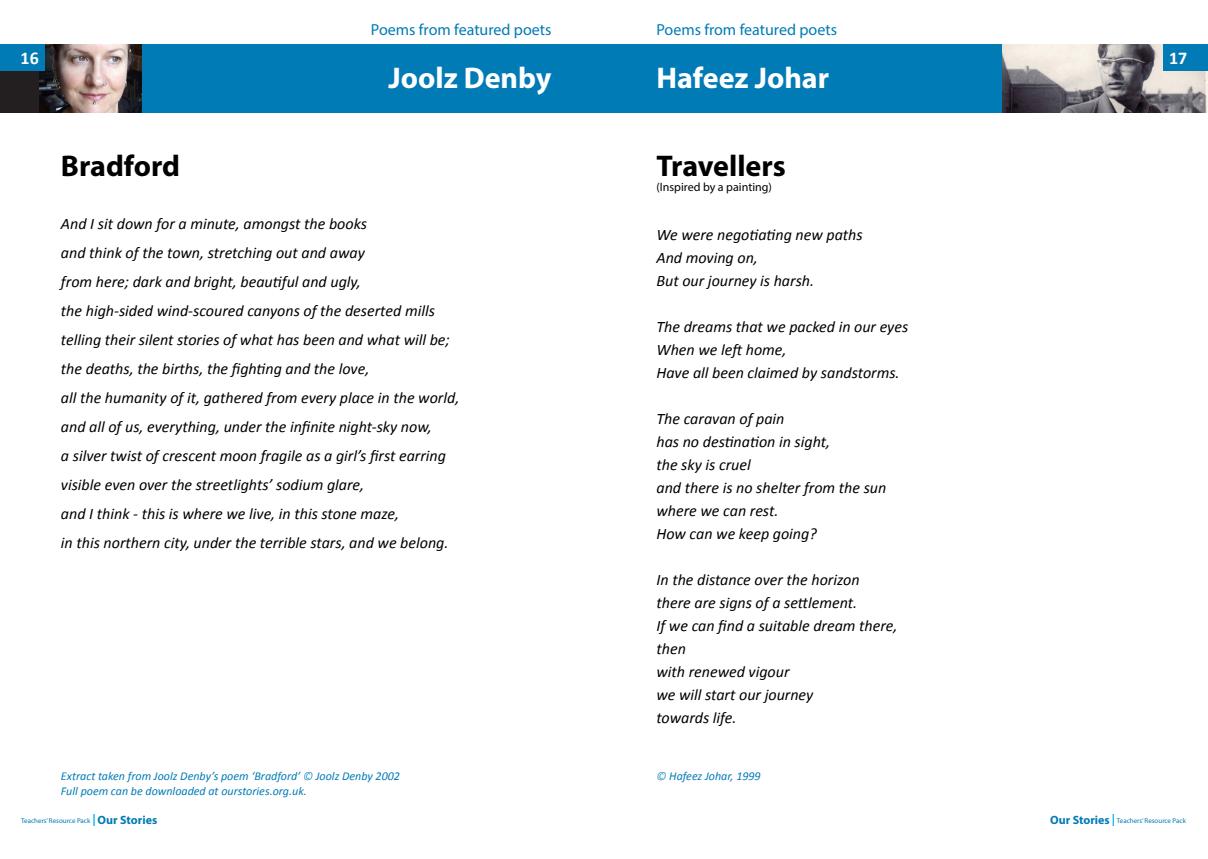
<style>
.page{position:relative;width:1208px;height:859px;background:#fff}
.page>*{position:absolute;margin:0;border:0;box-sizing:border-box;transform-origin:0 0}
.t1{font:700 30px "Myriad Pro";color:#fff}
.t2{font:700 30px "Myriad Pro";color:#000}
.t3{font:700 18px "Calibri";color:#fff}
.t4{font:italic 16px "Calibri";color:#000}
.t5{font:16px "Myriad Pro";color:#007bb5}
.t6{font:italic 12px "Calibri";color:#007bb5}
.t7{font:12px "Myriad Pro";color:#000}
.t8{font:7px "Myriad Pro";color:#007bb5}
.s1{font-weight:300}
.s2{font-weight:700;font-size:12px;color:#00aeef}
.s3{font-weight:700;font-size:12px}
</style>
<div class="page">
<div style="left:604px;top:45px;width:455px;height:68px;background:#007bb5"></div>
<img style="left:1002px;top:45px;width:206px;height:68px">
<div style="left:0;top:45px;width:612px;height:68px;background:#007bb5"></div>
<div style="left:0;top:71px;width:40px;height:42px;background:#231f20"></div>
<img style="left:40px;top:45px;width:101px;height:68px">
<div style="left:0;top:45px;width:45px;height:26px;background:#007bb5"></div>
<div style="left:1163px;top:45px;width:45px;height:26px;background:#007bb5"></div>
<p class="t5" style="left:371px;top:19px;width:182px">Poems from featured poets</p>
<p class="t5" style="left:656px;top:19px;width:182px">Poems from featured poets</p>
<p class="t3" style="left:21px;top:45px;width:20px">16</p>
<p class="t3" style="left:1169px;top:45px;width:20px">17</p>
<p class="t1" style="left:388px;top:58px;width:165px">Joolz Denby</p>
<p class="t1" style="left:656px;top:58px;width:174px">Hafeez Johar</p>
<p class="t2" style="left:61px;top:147px;width:121px">Bradford</p>
<p class="t4" style="left:61px;top:212px;width:307px">And I sit down for a minute, amongst the books</p>
<p class="t4" style="left:61px;top:241px;width:305px">and think of the town, stretching out and away</p>
<p class="t4" style="left:61px;top:270px;width:301px">from here; dark and bright, beautiful and ugly,</p>
<p class="t4" style="left:61px;top:299px;width:375px">the high-sided wind-scoured canyons of the deserted mills</p>
<p class="t4" style="left:61px;top:328px;width:390px">telling their silent stories of what has been and what will be;</p>
<p class="t4" style="left:61px;top:357px;width:310px">the deaths, the births, the fighting and the love,</p>
<p class="t4" style="left:61px;top:386px;width:400px">all the humanity of it, gathered from every place in the world,</p>
<p class="t4" style="left:61px;top:415px;width:372px">and all of us, everything, under the infinite night-sky now,</p>
<p class="t4" style="left:61px;top:444px;width:386px">a silver twist of crescent moon fragile as a girl’s first earring</p>
<p class="t4" style="left:61px;top:473px;width:305px">visible even over the streetlights’ sodium glare,</p>
<p class="t4" style="left:61px;top:502px;width:340px">and I think - this is where we live, in this stone maze,</p>
<p class="t4" style="left:61px;top:531px;width:389px">in this northern city, under the terrible stars, and we belong.</p>
<p class="t2" style="left:656px;top:147px;width:131px">Travellers</p>
<p class="t7" style="left:656px;top:179px;width:117px">(Inspired by a painting)</p>
<p class="t4" style="left:656px;top:224px;width:208px">We were negotiating new paths</p>
<p class="t4" style="left:656px;top:247px;width:103px">And moving on,</p>
<p class="t4" style="left:656px;top:270px;width:159px">But our journey is harsh.</p>
<p class="t4" style="left:656px;top:316px;width:253px">The dreams that we packed in our eyes</p>
<p class="t4" style="left:656px;top:339px;width:132px">When we left home,</p>
<p class="t4" style="left:656px;top:362px;width:245px">Have all been claimed by sandstorms.</p>
<p class="t4" style="left:656px;top:408px;width:130px">The caravan of pain</p>
<p class="t4" style="left:656px;top:431px;width:175px">has no destination in sight,</p>
<p class="t4" style="left:656px;top:454px;width:96px">the sky is cruel</p>
<p class="t4" style="left:656px;top:477px;width:231px">and there is no shelter from the sun</p>
<p class="t4" style="left:656px;top:500px;width:123px">where we can rest.</p>
<p class="t4" style="left:656px;top:523px;width:162px">How can we keep going?</p>
<p class="t4" style="left:656px;top:569px;width:205px">In the distance over the horizon</p>
<p class="t4" style="left:656px;top:592px;width:202px">there are signs of a settlement.</p>
<p class="t4" style="left:656px;top:615px;width:243px">If we can find a suitable dream there,</p>
<p class="t4" style="left:656px;top:638px;width:31px">then</p>
<p class="t4" style="left:656px;top:661px;width:135px">with renewed vigour</p>
<p class="t4" style="left:656px;top:684px;width:158px">we will start our journey</p>
<p class="t4" style="left:656px;top:707px;width:82px">towards life.</p>
<p class="t6" style="left:61px;top:768px;width:340px">Extract taken from Joolz Denby’s poem ‘Bradford’ <span class="s1">©</span> Joolz Denby 2002</p>
<p class="t6" style="left:656px;top:768px;width:106px"><span class="s1">©</span> Hafeez Johar, 1999</p>
<p class="t6" style="left:61px;top:782px;width:247px">Full poem can be downloaded at ourstories.org.uk.</p>
<p class="t8" style="left:21px;top:817px;width:137px">Teachers’ Resource Pack <span class="s2">|</span><span class="s3">Our Stories</span></p>
<p class="t8" style="left:1050px;top:817px;width:137px"><span class="s3">Our Stories</span> <span class="s2">|</span> Teachers’ Resource Pack</p>
</div>
